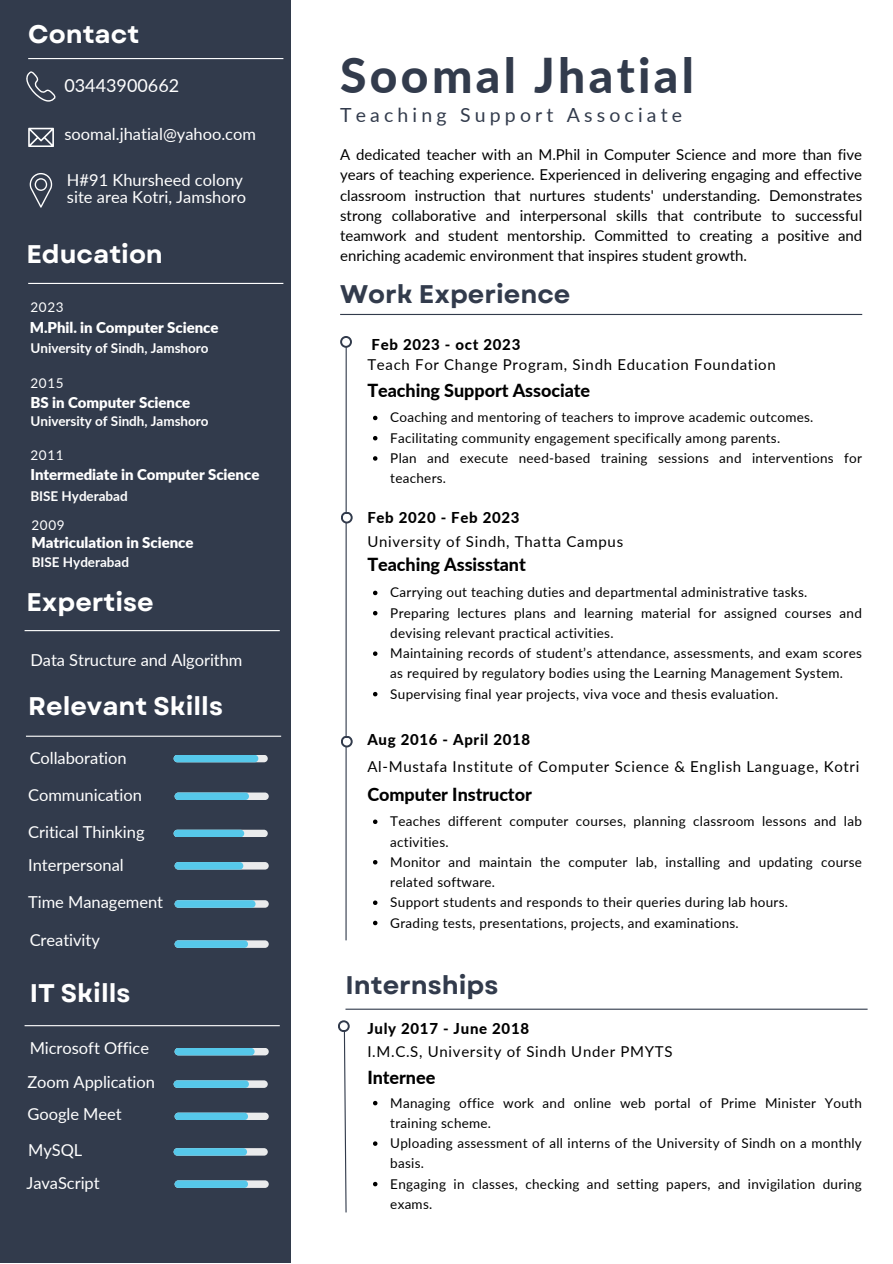
<style>
.page{position:relative;width:893px;height:1264px;background:#fff}
.page>*{position:absolute;margin:0;border:0;box-sizing:border-box;transform-origin:0 0}
.t1{font:800 48px "Lato";letter-spacing:.07em;color:#323b4c}
.t2{font:700 25.5px "Garet";color:#fff}
.t3{font:700 25.5px "Garet";color:#323b4c}
.t4{font:19.5px "Lato";letter-spacing:.215em;color:#323b4c}
.t5{font:800 18px "Lato";letter-spacing:-.005em;color:#000}
.t6{font:18px "Lato";color:#fff}
.t7{font:16.5px/16.8px "Lato";letter-spacing:-.005em;color:#fff}
.t8{font:15px/20.2px "Lato";letter-spacing:.045em;color:#000;text-align:justify}
.t9{font:900 15px "Lato";letter-spacing:-.005em;color:#fff}
.t10{font:800 15px "Lato";letter-spacing:.045em;color:#000}
.t11{font:13.5px/20.2px "Lato";letter-spacing:.02em;color:#000}
.t12{font:700 13.5px "Lato";color:#fff}
.t13{font:13.5px "Lato";letter-spacing:.045em;color:#fff}
</style>
<div class="page">
<div style="left:0;top:0;width:290px;height:1262px;background:#323b4c"></div>
<hr style="left:28px;top:58px;width:255px;height:1px;background:#fff">
<hr style="left:28px;top:283px;width:255px;height:1px;background:#fff">
<hr style="left:340px;top:314px;width:522px;height:1px;background:#323b4c">
<hr style="left:345px;top:342px;width:2px;height:598px;background:#323b4c">
<svg style="left:340px;top:336px;width:12px;height:12px"></svg>
<div style="left:342px;top:338px;width:8px;height:8px;background:#fff;border-radius:50%"></div>
<svg style="left:341px;top:511px;width:11px;height:12px"></svg>
<div style="left:343px;top:513px;width:7px;height:8px;background:#fff;border-radius:50%"></div>
<svg style="left:341px;top:735px;width:11px;height:12px"></svg>
<div style="left:343px;top:737px;width:7px;height:8px;background:#fff;border-radius:50%"></div>
<hr style="left:345px;top:1008px;width:522px;height:1px;background:#323b4c">
<hr style="left:25px;top:630px;width:255px;height:1px;background:#fff">
<hr style="left:26px;top:735px;width:255px;height:1px;background:#fff">
<svg style="left:28px;top:128px;width:26px;height:19px"></svg>
<svg style="left:30px;top:173px;width:22px;height:35px"></svg>
<svg style="left:26px;top:71px;width:30px;height:31px"></svg>
<svg style="left:373px;top:416px;width:4px;height:4px"></svg>
<svg style="left:373px;top:436px;width:4px;height:4px"></svg>
<svg style="left:373px;top:456px;width:4px;height:4px"></svg>
<svg style="left:373px;top:590px;width:4px;height:5px"></svg>
<svg style="left:373px;top:611px;width:4px;height:4px"></svg>
<svg style="left:373px;top:651px;width:4px;height:5px"></svg>
<svg style="left:373px;top:692px;width:4px;height:4px"></svg>
<svg style="left:373px;top:819px;width:4px;height:5px"></svg>
<svg style="left:373px;top:860px;width:4px;height:4px"></svg>
<svg style="left:373px;top:900px;width:4px;height:5px"></svg>
<svg style="left:373px;top:920px;width:4px;height:5px"></svg>
<div style="left:173px;top:754px;width:95px;height:8px;background:#eaebec;border-radius:4px"></div>
<div style="left:173px;top:754px;width:85px;height:8px;background:#56c8ea;border-radius:4px"></div>
<div style="left:174px;top:792px;width:95px;height:8px;background:#eaebec;border-radius:4px"></div>
<div style="left:174px;top:792px;width:75px;height:8px;background:#56c8ea;border-radius:4px"></div>
<div style="left:173px;top:829px;width:95px;height:8px;background:#eaebec;border-radius:4px"></div>
<div style="left:173px;top:829px;width:71px;height:8px;background:#56c8ea;border-radius:4px"></div>
<div style="left:174px;top:900px;width:95px;height:7px;background:#eaebec;border-radius:4px"></div>
<div style="left:174px;top:900px;width:81px;height:7px;background:#56c8ea;border-radius:4px"></div>
<div style="left:174px;top:862px;width:95px;height:7px;background:#eaebec;border-radius:4px"></div>
<div style="left:174px;top:862px;width:69px;height:7px;background:#56c8ea;border-radius:4px"></div>
<div style="left:174px;top:940px;width:95px;height:7px;background:#eaebec;border-radius:4px"></div>
<div style="left:174px;top:940px;width:74px;height:7px;background:#56c8ea;border-radius:4px"></div>
<hr style="left:25px;top:1025px;width:255px;height:1px;background:#fff">
<div style="left:174px;top:1047px;width:95px;height:8px;background:#eaebec;border-radius:4px"></div>
<div style="left:174px;top:1047px;width:80px;height:8px;background:#56c8ea;border-radius:4px"></div>
<div style="left:174px;top:1112px;width:95px;height:8px;background:#eaebec;border-radius:4px"></div>
<div style="left:174px;top:1112px;width:74px;height:8px;background:#56c8ea;border-radius:4px"></div>
<div style="left:173px;top:1080px;width:95px;height:7px;background:#eaebec;border-radius:4px"></div>
<div style="left:173px;top:1080px;width:76px;height:7px;background:#56c8ea;border-radius:4px"></div>
<div style="left:173px;top:1148px;width:95px;height:7px;background:#eaebec;border-radius:4px"></div>
<div style="left:173px;top:1148px;width:74px;height:7px;background:#56c8ea;border-radius:4px"></div>
<div style="left:174px;top:1180px;width:95px;height:7px;background:#eaebec;border-radius:4px"></div>
<div style="left:174px;top:1180px;width:74px;height:7px;background:#56c8ea;border-radius:4px"></div>
<svg style="left:343px;top:1031px;width:4px;height:182px"></svg>
<svg style="left:338px;top:1020px;width:12px;height:12px"></svg>
<div style="left:340px;top:1022px;width:8px;height:8px;background:#fff;border-radius:50%"></div>
<svg style="left:373px;top:1100px;width:4px;height:5px"></svg>
<svg style="left:373px;top:1141px;width:4px;height:4px"></svg>
<svg style="left:373px;top:1181px;width:4px;height:5px"></svg>
<p class="t2" style="left:28px;top:15px;width:112px">Contact</p>
<p class="t6" style="left:64px;top:74px;width:116px">03443900662</p>
<p class="t7" style="left:64px;top:125px;width:193px">soomal.jhatial@yahoo.com</p>
<p class="t7" style="left:67px;top:172px;width:180px">H#91 Khursheed colony site area Kotri, Jamshoro</p>
<p class="t2" style="left:26px;top:235px;width:138px">Education</p>
<p class="t13" style="left:30px;top:298px;width:35px">2023</p>
<p class="t9" style="left:30px;top:318px;width:190px">M.Phil. in Computer Science</p>
<p class="t12" style="left:30px;top:339px;width:180px">University of Sindh, Jamshoro</p>
<p class="t13" style="left:30px;top:374px;width:35px">2015</p>
<p class="t9" style="left:30px;top:393px;width:161px">BS in Computer Science</p>
<p class="t12" style="left:30px;top:413px;width:180px">University of Sindh, Jamshoro</p>
<p class="t13" style="left:30px;top:447px;width:35px">2011</p>
<p class="t9" style="left:30px;top:465px;width:230px">Intermediate in Computer Science</p>
<p class="t12" style="left:30px;top:487px;width:99px">BISE Hyderabad</p>
<p class="t13" style="left:31px;top:516px;width:35px">2009</p>
<p class="t9" style="left:31px;top:533px;width:164px">Matriculation in Science</p>
<p class="t12" style="left:32px;top:553px;width:99px">BISE Hyderabad</p>
<p class="t2" style="left:26px;top:584px;width:129px">Expertise</p>
<p class="t7" style="left:30px;top:650px;width:213px">Data Structure and Algorithm</p>
<p class="t2" style="left:28px;top:688px;width:196px">Relevant Skills</p>
<p class="t7" style="left:30px;top:748px;width:98px">Collaboration</p>
<p class="t7" style="left:28px;top:786px;width:115px">Communication</p>
<p class="t7" style="left:28px;top:823px;width:118px">Critical Thinking</p>
<p class="t7" style="left:28px;top:856px;width:97px">Interpersonal</p>
<p class="t7" style="left:28px;top:893px;width:136px">Time Management</p>
<p class="t7" style="left:30px;top:930px;width:72px">Creativity</p>
<p class="t2" style="left:30px;top:974px;width:102px">IT Skills</p>
<p class="t7" style="left:30px;top:1039px;width:121px">Microsoft Office</p>
<p class="t7" style="left:27px;top:1072px;width:129px">Zoom Application</p>
<p class="t7" style="left:27px;top:1105px;width:96px">Google Meet</p>
<p class="t7" style="left:28px;top:1141px;width:56px">MySQL</p>
<p class="t7" style="left:26px;top:1174px;width:75px">JavaScript</p>
<p class="t1" style="left:340px;top:45px;width:355px">Soomal Jhatial</p>
<p class="t4" style="left:340px;top:103px;width:343px">Teaching Support Associate</p>
<p class="t8" style="left:340px;top:144px;width:523px">A dedicated teacher with an M.Phil in Computer Science and more than five years of teaching experience. Experienced in delivering engaging and effective classroom instruction that nurtures students' understanding. Demonstrates strong collaborative and interpersonal skills that contribute to successful teamwork and student mentorship. Committed to creating a positive and enriching academic environment that inspires student growth.</p>
<p class="t3" style="left:340px;top:276px;width:232px">Work Experience</p>
<p class="t10" style="left:371px;top:335px;width:150px">Feb 2023 - oct 2023</p>
<p class="t8" style="left:367px;top:354px;width:410px">Teach For Change Program, Sindh Education Foundation</p>
<p class="t5" style="left:367px;top:379px;width:224px">Teaching Support Associate</p>
<p class="t11" style="left:390px;top:407px;width:424px">Coaching and mentoring of teachers to improve academic outcomes.</p>
<p class="t11" style="left:390px;top:427px;width:391px">Facilitating community engagement specifically among parents.</p>
<p class="t11" style="left:390px;top:447px;width:473px">Plan and execute need-based training sessions and interventions for teachers.</p>
<p class="t10" style="left:367px;top:508px;width:154px">Feb 2020 - Feb 2023</p>
<p class="t8" style="left:367px;top:531px;width:257px">University of Sindh, Thatta Campus</p>
<p class="t5" style="left:367px;top:553px;width:160px">Teaching Assisstant</p>
<p class="t11" style="left:390px;top:582px;width:418px">Carrying out teaching duties and departmental administrative tasks.</p>
<p class="t11" style="left:390px;top:602px;width:473px">Preparing lectures plans and learning material for assigned courses and devising relevant practical activities.</p>
<p class="t11" style="left:390px;top:642px;width:473px">Maintaining records of student’s attendance, assessments, and exam scores as required by regulatory bodies using the Learning Management System.</p>
<p class="t11" style="left:390px;top:683px;width:389px">Supervising final year projects, viva voce and thesis evaluation.</p>
<p class="t10" style="left:367px;top:730px;width:164px">Aug 2016 - April 2018</p>
<p class="t8" style="left:367px;top:756px;width:493px">Al-Mustafa Institute of Computer Science &amp; English Language, Kotri</p>
<p class="t5" style="left:367px;top:783px;width:166px">Computer Instructor</p>
<p class="t11" style="left:390px;top:811px;width:473px">Teaches different computer courses, planning classroom lessons and lab activities.</p>
<p class="t11" style="left:390px;top:851px;width:473px">Monitor and maintain the computer lab, installing and updating course related software.</p>
<p class="t11" style="left:390px;top:891px;width:399px">Support students and responds to their queries during lab hours.</p>
<p class="t11" style="left:390px;top:912px;width:350px">Grading tests, presentations, projects, and examinations.</p>
<p class="t3" style="left:345px;top:966px;width:154px">Internships</p>
<p class="t10" style="left:367px;top:1019px;width:163px">July 2017 - June 2018</p>
<p class="t8" style="left:367px;top:1040px;width:307px">I.M.C.S, University of Sindh Under PMYTS</p>
<p class="t5" style="left:367px;top:1066px;width:69px">Internee</p>
<p class="t11" style="left:390px;top:1092px;width:473px">Managing office work and online web portal of Prime Minister Youth training scheme.</p>
<p class="t11" style="left:390px;top:1132px;width:473px">Uploading assessment of all interns of the University of Sindh on a monthly basis.</p>
<p class="t11" style="left:390px;top:1173px;width:473px">Engaging in classes, checking and setting papers, and invigilation during exams.</p>
</div>
